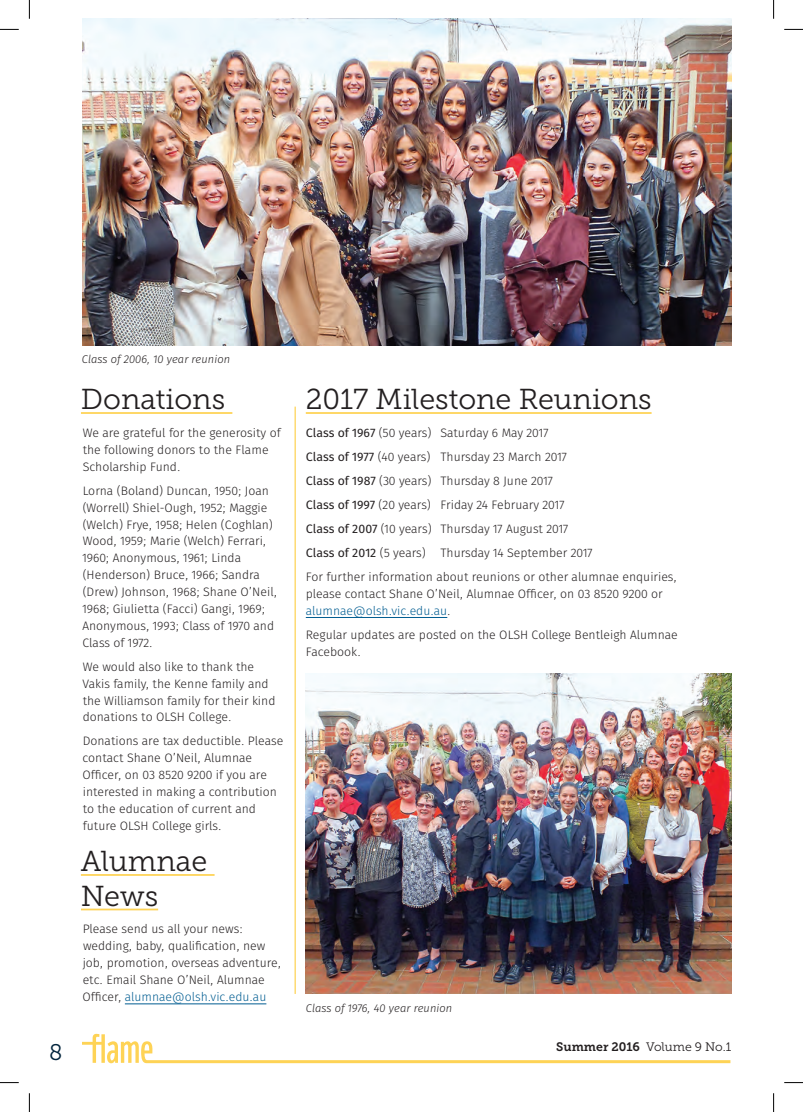
<style>
.page{position:relative;width:803px;height:1112px;background:#fff}
.page>*{position:absolute;margin:0;border:0;box-sizing:border-box;transform-origin:0 0}
.t1{font:28.75px/34.5px "Museo Slab 300";color:#231f20}
.t2{font:22.5px "Museo Slab 300";color:#03253d}
.t3{font:12.25px/16.9px "Fira Sans OT Light";color:#231f20}
.t4{font:12.25px "Museo Slab 300";color:#231f20}
.t5{font:italic 11.25px "Fira Sans OT Light";color:#231f20}
.s1{color:#005d91}
.s2{font-family:"Fira Sans OT"}
.s3{font-family:"Museo Slab 700"}
</style>
<div class="page">
<hr style="left:295px;top:406px;width:1px;height:587px;background:#fed356">
<svg style="left:83px;top:1033px;width:647px;height:29px"></svg>
<hr style="left:306px;top:412px;width:345px;height:2px;background:#fed356">
<hr style="left:306px;top:617px;width:141px;height:1px;background:#005d91">
<hr style="left:81px;top:412px;width:151px;height:2px;background:#fed356">
<hr style="left:81px;top:873px;width:134px;height:2px;background:#fed356">
<hr style="left:81px;top:908px;width:77px;height:2px;background:#fed356">
<hr style="left:125px;top:1003px;width:141px;height:1px;background:#005d91">
<img style="left:306px;top:673px;width:425px;height:320px">
<img style="left:82px;top:19px;width:649px;height:327px">
<svg style="left:0;top:29px;width:19px;height:1px"></svg>
<svg style="left:784px;top:29px;width:19px;height:1px"></svg>
<svg style="left:0;top:1082px;width:19px;height:1px"></svg>
<svg style="left:784px;top:1082px;width:19px;height:1px"></svg>
<svg style="left:29px;top:0;width:1px;height:19px"></svg>
<svg style="left:29px;top:1093px;width:1px;height:18px"></svg>
<svg style="left:773px;top:0;width:1px;height:19px"></svg>
<svg style="left:773px;top:1093px;width:1px;height:18px"></svg>
<p class="t5" style="left:82px;top:351px;width:150px">Class of 2006, 10 year reunion</p>
<h1 class="t1" style="left:81px;top:382px;width:146px">Donations</h1>
<p class="t3" style="left:83px;top:425px;width:199px">We are grateful for the generosity of the following donors to the Flame<br>Scholarship Fund.</p>
<p class="t3" style="left:82px;top:483px;width:196px">Lorna (Boland) Duncan, 1950; Joan (Worrell) Shiel-Ough, 1952; Maggie (Welch) Frye, 1958; Helen (Coghlan)<br>Wood, 1959; Marie (Welch) Ferrari,<br>1960; Anonymous, 1961; Linda (Henderson) Bruce, 1966; Sandra (Drew) Johnson, 1968; Shane O’Neil,<br>1968; Giulietta (Facci) Gangi, 1969;<br>Anonymous, 1993; Class of 1970 and<br>Class of 1972.</p>
<p class="t3" style="left:83px;top:658px;width:194px">We would also like to thank the<br>Vakis family, the Kenne family and the Williamson family for their kind donations to OLSH College.</p>
<p class="t3" style="left:82px;top:733px;width:202px">Donations are tax deductible. Please contact Shane O’Neil, Alumnae<br>Officer, on 03 8520 9200 if you are interested in making a contribution to the education of current and future OLSH College girls.</p>
<h1 class="t1" style="left:81px;top:844px;width:128px">Alumnae<br>News</h1>
<p class="t3" style="left:82px;top:921px;width:200px">Please send us all your news: wedding, baby, qualification, new job, promotion, overseas adventure, etc. Email Shane O’Neil, Alumnae Officer, <span class="s1">alumnae@olsh.vic.edu.au</span></p>
<h1 class="t1" style="left:306px;top:382px;width:347px">2017 Milestone Reunions</h1>
<p class="t3" style="left:306px;top:421px;width:373px;line-height:24px"><span class="s2">Class of 1967</span> (50 years) Saturday 6 May 2017<br><span class="s2">Class of 1977</span> (40 years) Thursday 23 March 2017<br><span class="s2">Class of 1987</span> (30 years) Thursday 8 June 2017<br><span class="s2">Class of 1997</span> (20 years) Friday 24 February 2017<br><span class="s2">Class of 2007</span> (10 years) Thursday 17 August 2017<br><span class="s2">Class of 2012</span> (5 years) Thursday 14 September 2017<br>For further information about reunions or other alumnae enquiries,</p>
<p class="t3" style="left:306px;top:585px;width:358px">please contact Shane O’Neil, Alumnae Officer, on 03 8520 9200 or <span class="s1">alumnae@olsh.vic.edu.au</span>.</p>
<p class="t3" style="left:306px;top:626px;width:373px">Regular updates are posted on the OLSH College Bentleigh Alumnae<br>Facebook.</p>
<p class="t5" style="left:306px;top:999px;width:148px">Class of 1976, 40 year reunion</p>
<h2 class="t2" style="left:49px;top:1040px;width:15px">8</h2>
<p class="t4" style="left:556px;top:1039px;width:177px"><span class="s3">Summer 2016</span> Volume 9 No.1</p>
</div>
